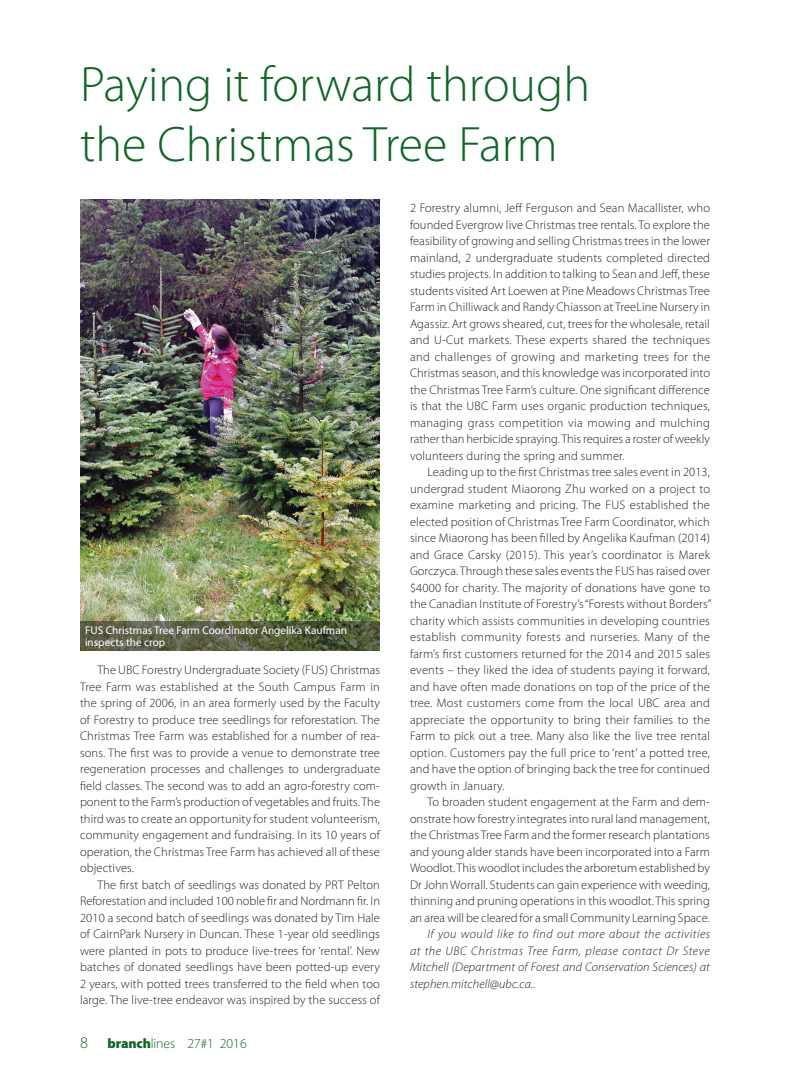
<style>
.page{position:relative;width:810px;height:1080px;background:#fff}
.page>*{position:absolute;margin:0;border:0;box-sizing:border-box;transform-origin:0 0}
.green_headline{font:300 50px/60px "Myriad Pro";color:#106626}
.t1{font:300 16.25px "Myriad Pro";color:#106626}
.t2{font:300 13.75px "Myriad Pro";letter-spacing:-.005em;color:#106626}
.Body{font:300 12.5px/16.5px "Myriad Pro";letter-spacing:.015em;color:#231f20;text-align:justify}
.Body-2{font:italic 300 12.5px/16.5px "Myriad Pro";letter-spacing:.01em;color:#231f20;text-align:justify}
.Photo_Caption{font:11.25px/12.8px "Myriad Pro";color:#fff}
.s1{font-weight:900}
</style>
<div class="page">
<img style="left:80px;top:199px;width:300px;height:422px">
<svg style="left:80px;top:621px;width:300px;height:29px;background:#575c42"></svg>
<p class="green_headline" style="left:80px;top:54px;width:512px">Paying it forward through the Christmas Tree Farm</p>
<p class="Photo_Caption" style="left:85px;top:623px;width:264px">FUS Christmas Tree Farm Coordinator Angelika Kaufman inspects the crop</p>
<p class="Body" style="left:80px;top:662px;width:302px;text-indent:18px">The UBC Forestry Undergraduate Society (FUS) Christmas Tree Farm was established at the South Campus Farm in the spring of 2006, in an area formerly used by the Faculty of Forestry to produce tree seedlings for reforestation. The Christmas Tree Farm was established for a number of rea&shy;sons. The first was to provide a venue to demonstrate tree regeneration processes and challenges to undergraduate field classes. The second was to add an agro-forestry com&shy;ponent to the Farm’s production of vegetables and fruits. The third was to create an opportunity for student volunteerism, community engagement and fundraising. In its 10 years of operation, the Christmas Tree Farm has achieved all of these objectives.</p>
<p class="Body" style="left:80px;top:876px;width:302px;text-indent:18px">The first batch of seedlings was donated by PRT Pelton Reforestation and included 100 noble fir and Nordmann fir. In 2010 a second batch of seedlings was donated by Tim Hale of CairnPark Nursery in Duncan. These 1-year old seedlings were planted in pots to produce live-trees for ‘rental’. New batches of donated seedlings have been potted-up every 2 years, with potted trees transferred to the field when too large. The live-tree endeavor was inspired by the success of</p>
<p class="t1" style="left:80px;top:1033px;width:9px">8</p>
<p class="t2" style="left:108px;top:1035px;width:141px"><span class="s1">branch</span>lines 27#1 2016</p>
<p class="Body" style="left:410px;top:200px;width:302px">2 Forestry alumni, Jeff Ferguson and Sean Macallister, who founded Evergrow live Christmas tree rentals. To explore the feasibility of growing and selling Christmas trees in the lower mainland, 2 undergraduate students completed directed studies projects. In addition to talking to Sean and Jeff, these students visited Art Loewen at Pine Meadows Christmas Tree Farm in Chilliwack and Randy Chiasson at TreeLine Nursery in Agassiz. Art grows sheared, cut, trees for the wholesale, retail and U-Cut markets. These experts shared the techniques and challenges of growing and marketing trees for the Christmas season, and this knowledge was incorporated into the Christmas Tree Farm’s culture. One significant difference is that the UBC Farm uses organic production techniques, managing grass competition via mowing and mulching rather than herbicide spraying. This requires a roster of weekly volunteers during the spring and summer.</p>
<p class="Body" style="left:410px;top:464px;width:303px;text-align:left;text-indent:18px">Leading up to the first Christmas tree sales event in 2013, undergrad student Miaorong Zhu worked on a project to examine marketing and pricing. The FUS established the elected position of Christmas Tree Farm Coordinator, which since Miaorong has been filled by Angelika Kaufman (2014) and Grace Carsky (2015). This year’s coordinator is Marek Gorczyca. Through these sales events the FUS has raised over $4000 for charity. The majority of donations have gone to the Canadian Institute of Forestry’s “Forests without Borders” charity which assists communities in developing countries establish community forests and nurseries. Many of the farm’s first customers returned for the 2014 and 2015 sales events – they liked the idea of students paying it forward, and have often made donations on top of the price of the tree. Most customers come from the local UBC area and appreciate the opportunity to bring their families to the Farm to pick out a tree. Many also like the live tree rental option. Customers pay the full price to ‘rent’ a potted tree, and have the option of bringing back the tree for continued growth in January.</p>
<p class="Body" style="left:410px;top:794px;width:302px;text-indent:18px">To broaden student engagement at the Farm and dem&shy;onstrate how forestry integrates into rural land management, the Christmas Tree Farm and the former research plantations and young alder stands have been incorporated into a Farm Woodlot. This woodlot includes the arboretum established by Dr John Worrall. Students can gain experience with weeding, thinning and pruning operations in this woodlot. This spring an area will be cleared for a small Community Learning Space.</p>
<p class="Body-2" style="left:410px;top:926px;width:302px;text-indent:18px">If you would like to find out more about the activities at the UBC Christmas Tree Farm, please contact Dr Steve Mitchell (Department of Forest and Conservation Sciences) at stephen.mitchell@ubc.ca..</p>
</div>
